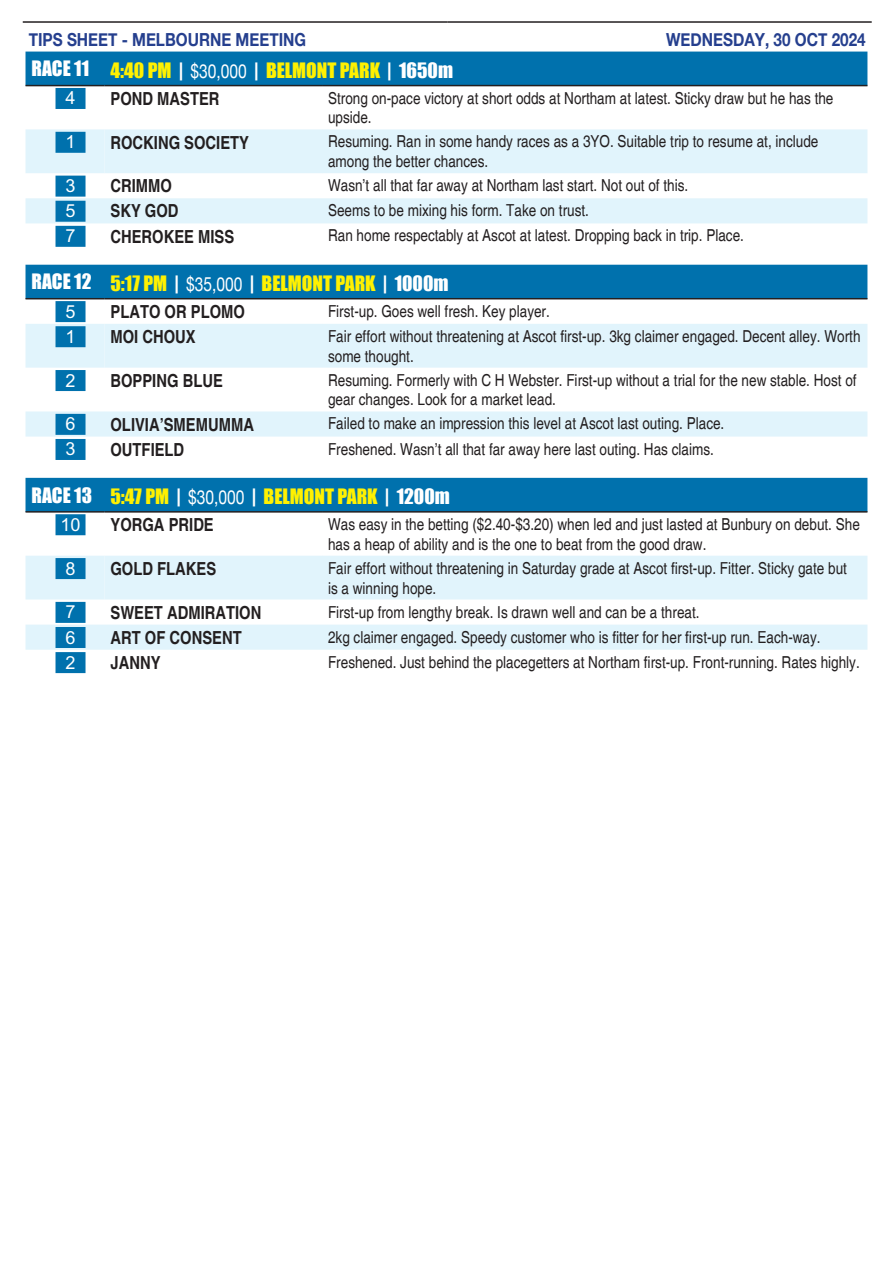
<style>
.page{position:relative;width:893px;height:1263px;background:#fff}
.page>*{position:absolute;margin:0;border:0;box-sizing:border-box;transform-origin:0 0}
.Tips-Analysis-Header{font:19.5px "Impact";color:#fff101}
.Tips-Analysis-Header-2{font:19.5px "Impact";color:#fff}
.t1{font:700 condensed 18px "Helvetica";color:#231f20}
.t2{font:700 18px "Helvetica Neue";color:#253f8e;scale:.85 1}
.Tips-Num{font:700 18px "M Hei HK";color:#fff}
.Tips-Analysis-Body{font:condensed 16.5px/19.8px "Helvetica";color:#231f20}
.s1{color:#fff}
.s2{font-family:"Helvetica Neue";color:#fff}
</style>
<div class="page">
<hr style="left:23px;top:21px;width:424px;height:2px;background:#231f20">
<hr style="left:447px;top:21px;width:425px;height:2px;background:#231f20">
<div style="left:26px;top:52px;width:841px;height:33px;background:#0071ad"></div>
<svg style="left:26px;top:129px;width:841px;height:94px;fill:#e1f4fc"></svg>
<hr style="left:26px;top:85px;width:78px;height:1px;background:#231f20">
<hr style="left:104px;top:85px;width:218px;height:1px;background:#231f20">
<hr style="left:322px;top:85px;width:545px;height:1px;background:#231f20">
<div style="left:56px;top:88px;width:30px;height:21px;background:#0071ad"></div>
<div style="left:56px;top:132px;width:30px;height:21px;background:#0071ad"></div>
<div style="left:56px;top:176px;width:30px;height:21px;background:#0071ad"></div>
<div style="left:56px;top:201px;width:30px;height:21px;background:#0071ad"></div>
<div style="left:56px;top:226px;width:30px;height:21px;background:#0071ad"></div>
<div style="left:26px;top:265px;width:841px;height:33px;background:#0071ad"></div>
<svg style="left:26px;top:324px;width:841px;height:113px;fill:#e1f4fc"></svg>
<hr style="left:26px;top:298px;width:78px;height:1px;background:#231f20">
<hr style="left:104px;top:298px;width:218px;height:1px;background:#231f20">
<hr style="left:322px;top:298px;width:545px;height:1px;background:#231f20">
<div style="left:56px;top:301px;width:30px;height:21px;background:#0071ad"></div>
<div style="left:56px;top:326px;width:30px;height:21px;background:#0071ad"></div>
<div style="left:56px;top:370px;width:30px;height:21px;background:#0071ad"></div>
<div style="left:56px;top:414px;width:30px;height:21px;background:#0071ad"></div>
<div style="left:56px;top:439px;width:30px;height:21px;background:#0071ad"></div>
<div style="left:26px;top:478px;width:841px;height:33px;background:#0071ad"></div>
<svg style="left:26px;top:556px;width:841px;height:94px;fill:#e1f4fc"></svg>
<hr style="left:26px;top:511px;width:78px;height:2px;background:#231f20">
<hr style="left:104px;top:511px;width:218px;height:2px;background:#231f20">
<hr style="left:322px;top:511px;width:545px;height:2px;background:#231f20">
<div style="left:56px;top:514px;width:30px;height:21px;background:#0071ad"></div>
<div style="left:56px;top:558px;width:30px;height:21px;background:#0071ad"></div>
<div style="left:56px;top:602px;width:30px;height:21px;background:#0071ad"></div>
<div style="left:56px;top:627px;width:30px;height:21px;background:#0071ad"></div>
<div style="left:56px;top:652px;width:30px;height:21px;background:#0071ad"></div>
<p class="t2" style="left:29px;top:28px;width:328px">TIPS SHEET - MELBOURNE MEETING</p>
<p class="t2" style="left:666px;top:28px;width:236px">WEDNESDAY, 30 OCT 2024</p>
<p class="Tips-Analysis-Header-2" style="left:32px;top:53px;width:59px">RACE 11</p>
<p class="Tips-Analysis-Header" style="left:110px;top:55px;width:344px">4:40 PM <span class="s1">|</span> <span class="s2">$30,000</span> <span class="s1">|</span> BELMONT PARK <span class="s1">| 1650m</span></p>
<p class="Tips-Num" style="left:66px;top:85px;width:12px">4</p>
<p class="t1" style="left:110px;top:87px;width:111px">POND MASTER</p>
<p class="Tips-Analysis-Body" style="left:328px;top:88px;width:507px">Strong on-pace victory at short odds at Northam at latest. Sticky draw but he has the upside.</p>
<p class="Tips-Num" style="left:66px;top:129px;width:12px">1</p>
<p class="t1" style="left:110px;top:131px;width:140px">ROCKING SOCIETY</p>
<p class="Tips-Analysis-Body" style="left:328px;top:132px;width:492px">Resuming. Ran in some handy races as a 3YO. Suitable trip to resume at, include among the better chances.</p>
<p class="Tips-Num" style="left:66px;top:172px;width:12px">3</p>
<p class="t1" style="left:110px;top:175px;width:63px">CRIMMO</p>
<p class="Tips-Analysis-Body" style="left:328px;top:176px;width:362px">Wasn’t all that far away at Northam last start. Not out of this.</p>
<p class="Tips-Num" style="left:66px;top:198px;width:12px">5</p>
<p class="t1" style="left:110px;top:200px;width:70px">SKY GOD</p>
<p class="Tips-Analysis-Body" style="left:328px;top:201px;width:262px">Seems to be mixing his form. Take on trust.</p>
<p class="Tips-Num" style="left:66px;top:223px;width:12px">7</p>
<p class="t1" style="left:110px;top:225px;width:125px">CHEROKEE MISS</p>
<p class="Tips-Analysis-Body" style="left:328px;top:226px;width:417px">Ran home respectably at Ascot at latest. Dropping back in trip. Place.</p>
<p class="Tips-Analysis-Header-2" style="left:32px;top:267px;width:61px">RACE 12</p>
<p class="Tips-Analysis-Header" style="left:110px;top:268px;width:340px">5:17 PM <span class="s1">|</span> <span class="s2">$35,000</span> <span class="s1">|</span> BELMONT PARK <span class="s1">| 1000m</span></p>
<p class="Tips-Num" style="left:66px;top:298px;width:12px">5</p>
<p class="t1" style="left:110px;top:301px;width:136px">PLATO OR PLOMO</p>
<p class="Tips-Analysis-Body" style="left:328px;top:301px;width:223px">First-up. Goes well fresh. Key player.</p>
<p class="Tips-Num" style="left:66px;top:323px;width:12px">1</p>
<p class="t1" style="left:110px;top:326px;width:87px">MOI CHOUX</p>
<p class="Tips-Analysis-Body" style="left:328px;top:326px;width:534px">Fair effort without threatening at Ascot first-up. 3kg claimer engaged. Decent alley. Worth some thought.</p>
<p class="Tips-Num" style="left:66px;top:367px;width:12px">2</p>
<p class="t1" style="left:110px;top:370px;width:114px">BOPPING BLUE</p>
<p class="Tips-Analysis-Body" style="left:328px;top:370px;width:530px">Resuming. Formerly with C H Webster. First-up without a trial for the new stable. Host of gear changes. Look for a market lead.</p>
<p class="Tips-Num" style="left:66px;top:411px;width:12px">6</p>
<p class="t1" style="left:110px;top:413px;width:145px">OLIVIA’SMEMUMMA</p>
<p class="Tips-Analysis-Body" style="left:328px;top:414px;width:398px">Failed to make an impression this level at Ascot last outing. Place.</p>
<p class="Tips-Num" style="left:66px;top:436px;width:12px">3</p>
<p class="t1" style="left:110px;top:438px;width:75px">OUTFIELD</p>
<p class="Tips-Analysis-Body" style="left:328px;top:439px;width:387px">Freshened. Wasn’t all that far away here last outing. Has claims.</p>
<p class="Tips-Analysis-Header-2" style="left:32px;top:480px;width:62px">RACE 13</p>
<p class="Tips-Analysis-Header" style="left:110px;top:481px;width:341px">5:47 PM <span class="s1">|</span> <span class="s2">$30,000</span> <span class="s1">|</span> BELMONT PARK <span class="s1">| 1200m</span></p>
<p class="Tips-Num" style="left:60px;top:511px;width:22px">10</p>
<p class="t1" style="left:110px;top:514px;width:105px">YORGA PRIDE</p>
<p class="Tips-Analysis-Body" style="left:328px;top:514px;width:533px">Was easy in the betting ($2.40-$3.20) when led and just lasted at Bunbury on debut. She has a heap of ability and is the one to beat from the good draw.</p>
<p class="Tips-Num" style="left:66px;top:555px;width:12px">8</p>
<p class="t1" style="left:110px;top:558px;width:107px">GOLD FLAKES</p>
<p class="Tips-Analysis-Body" style="left:328px;top:558px;width:520px">Fair effort without threatening in Saturday grade at Ascot first-up. Fitter. Sticky gate but</p>
<p class="Tips-Analysis-Body" style="left:328px;top:578px;width:110px">is a winning hope.</p>
<p class="Tips-Num" style="left:66px;top:599px;width:12px">7</p>
<p class="t1" style="left:110px;top:601px;width:152px">SWEET ADMIRATION</p>
<p class="Tips-Analysis-Body" style="left:328px;top:602px;width:373px">First-up from lengthy break. Is drawn well and can be a threat.</p>
<p class="Tips-Num" style="left:66px;top:624px;width:12px">6</p>
<p class="t1" style="left:110px;top:626px;width:133px">ART OF CONSENT</p>
<p class="Tips-Analysis-Body" style="left:328px;top:627px;width:494px">2kg claimer engaged. Speedy customer who is fitter for her first-up run. Each-way.</p>
<p class="Tips-Num" style="left:66px;top:649px;width:12px">2</p>
<p class="t1" style="left:110px;top:652px;width:52px">JANNY</p>
<p class="Tips-Analysis-Body" style="left:328px;top:652px;width:533px">Freshened. Just behind the placegetters at Northam first-up. Front-running. Rates highly.</p>
</div>
